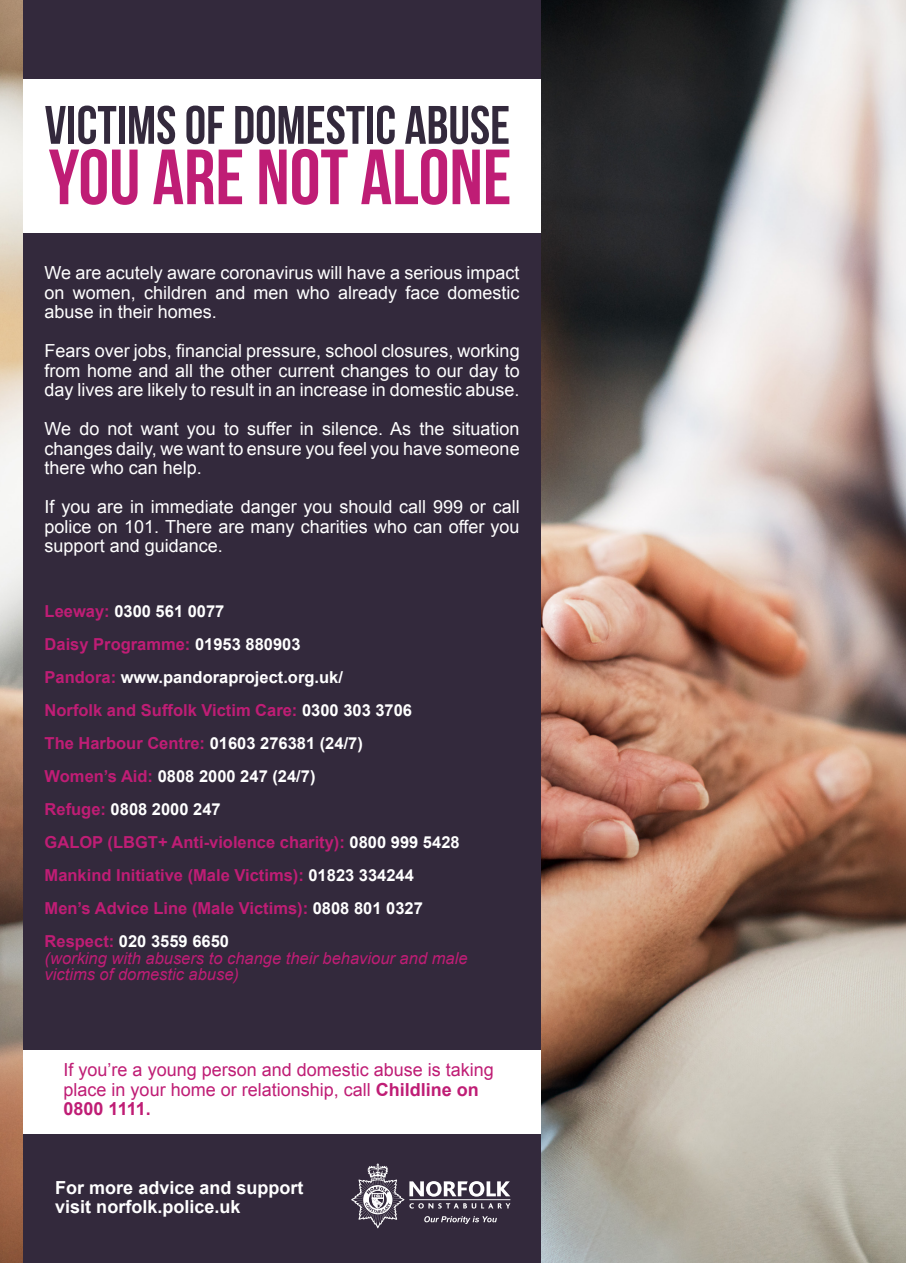
<style>
.page{position:relative;width:906px;height:1263px;background:#fff}
.page>*{position:absolute;margin:0;border:0;box-sizing:border-box;transform-origin:0 0}
.t1{font:78px "Bebas Neue";color:#bf1d75}
.t2{font:54px "Bebas Neue";color:#33293c}
.t3{font:18px/19.5px "Arial";color:#fff;text-align:justify}
.t4{font:18px/19.5px "Arial";color:#bf1d75}
.t5{font:700 18px "Arial";color:#fff}
.t6{font:700 16.5px "Arial";color:#bf1d75}
.t7{font:700 16.5px "Arial";color:#fff}
.t8{font:italic 16.5px/16.5px "Arial";color:#bf1d75}
.s1{color:#bf1d75}
.s2{color:#fff}
.s3{font-weight:700}
</style>
<div class="page">
<img style="left:0;top:0;width:906px;height:1263px">
<div style="left:23px;top:0;width:518px;height:1263px;background:#33293c"></div>
<div style="left:23px;top:1050px;width:518px;height:83px;background:#fff"></div>
<div style="left:23px;top:79px;width:518px;height:153px;background:#fff"></div>
<svg style="left:351px;top:1163px;width:159px;height:65px"></svg>
<p class="t2" style="left:45px;top:95px;width:467px">VICTIMS OF DOMESTIC ABUSE</p>
<p class="t1" style="left:49px;top:134px;width:464px">YOU ARE NOT ALONE</p>
<p class="t3" style="left:45px;top:263px;width:476px">We are acutely aware coronavirus will have a serious impact on women, children and men who already face domestic abuse in their homes.</p>
<p class="t3" style="left:45px;top:341px;width:476px">Fears over jobs, financial pressure, school closures, working from home and all the other current changes to our day to day lives are likely to result in an increase in domestic abuse.</p>
<p class="t3" style="left:45px;top:419px;width:476px">We do not want you to suffer in silence. As the situation changes daily, we want to ensure you feel you have someone there who can help.</p>
<p class="t3" style="left:45px;top:497px;width:476px">If you are in immediate danger you should call 999 or call police on 101. There are many charities who can offer you support and guidance.</p>
<p class="t7" style="left:45px;top:600px;width:181px"><span class="s1">Leeway:</span> 0300 561 0077</p>
<p class="t6" style="left:45px;top:633px;width:257px">Daisy Programme: <span class="s2">01953 880903</span></p>
<p class="t7" style="left:45px;top:666px;width:300px"><span class="s1">Pandora:</span> www.pandoraproject.org.uk/</p>
<p class="t6" style="left:45px;top:699px;width:369px">Norfolk and Suffolk Victim Care: <span class="s2">0300 303 3706</span></p>
<p class="t6" style="left:45px;top:732px;width:320px">The Harbour Centre: <span class="s2">01603 276381 (24/7)</span></p>
<p class="t7" style="left:45px;top:765px;width:272px"><span class="s1">Women’s Aid:</span> 0808 2000 247 (24/7)</p>
<p class="t7" style="left:45px;top:798px;width:178px"><span class="s1">Refuge:</span> 0808 2000 247</p>
<p class="t6" style="left:45px;top:831px;width:416px">GALOP (LBGT+ Anti-violence charity): <span class="s2">0800 999 5428</span></p>
<p class="t6" style="left:45px;top:864px;width:371px">Mankind Initiative (Male Victims): <span class="s2">01823 334244</span></p>
<p class="t6" style="left:45px;top:897px;width:380px">Men’s Advice Line (Male Victims): <span class="s2">0808 801 0327</span></p>
<p class="t7" style="left:45px;top:930px;width:186px"><span class="s1">Respect:</span> 020 3559 6650</p>
<p class="t8" style="left:45px;top:950px;width:424px">(working with abusers to change their behaviour and male victims of domestic abuse)</p>
<p class="t4" style="left:64px;top:1060px;width:432px">If you’re a young person and domestic abuse is taking place in your home or relationship, call <span class="s3">Childline on<br>0800 1111.</span></p>
<p class="t5" style="left:55px;top:1175px;width:250px">For more advice and support</p>
<p class="t5" style="left:55px;top:1195px;width:187px">visit norfolk.police.uk</p>
</div>
